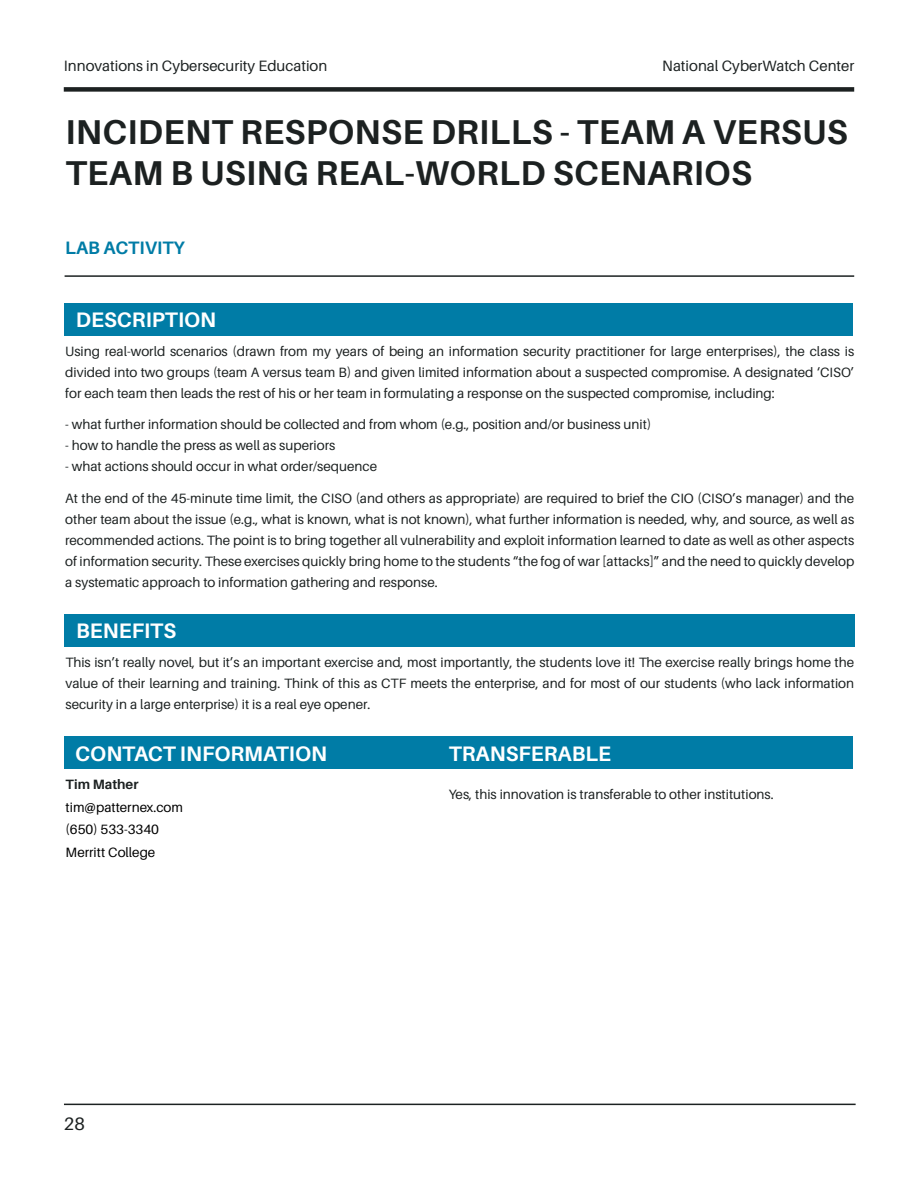
<style>
.page{position:relative;width:918px;height:1188px;background:#fff}
.page>*{position:absolute;margin:0;border:0;box-sizing:border-box;transform-origin:0 0}
.t1{font:700 34.5px/41.4px "Aileron";letter-spacing:.01em;color:#1c2121}
.t2{font:700 21px "Aileron";color:#fff}
.t3{font:700 18px "Aileron";color:#007ca6}
.t4{font:18px "Aileron";color:#1c2121}
.t5{font:15px "Aileron";color:#1c2121}
.t6{font:13.5px/21px "Aileron";color:#1c2121;text-align:justify}
.t7{font:13.5px/22.5px "Aileron";color:#000}
.t8{font:700 13.5px "Aileron";color:#1c2121}
</style>
<div class="page">
<hr style="left:64px;top:1104px;width:792px;height:1px;background:#1c2121">
<div style="left:64px;top:303px;width:789px;height:33px;background:#007ca6"></div>
<div style="left:64px;top:614px;width:790px;height:32px;background:#007ca6"></div>
<div style="left:64px;top:737px;width:789px;height:32px;background:#007ca6"></div>
<div style="left:64px;top:87px;width:790px;height:5px;background:#1c2121"></div>
<hr style="left:65px;top:275px;width:789px;height:2px;background:#1c2121">
<p class="t5" style="left:64px;top:57px;width:265px">Innovations in Cybersecurity Education</p>
<p class="t5" style="left:662px;top:57px;width:194px">National CyberWatch Center</p>
<h1 class="t1" style="left:65px;top:111px;width:784px">INCIDENT RESPONSE DRILLS - TEAM A VERSUS<br>TEAM B USING REAL-WORLD SCENARIOS</h1>
<h3 class="t3" style="left:65px;top:238px;width:121px">LAB ACTIVITY</h3>
<h2 class="t2" style="left:76px;top:308px;width:142px">DESCRIPTION</h2>
<p class="t6" style="left:65px;top:341px;width:791px">Using real-world scenarios (drawn from my years of being an information security practitioner for large enterprises), the class is divided into two groups (team A versus team B) and given limited information about a suspected compromise. A designated ‘CISO’ for each team then leads the rest of his or her team in formulating a response on the suspected compromise, including:</p>
<p class="t6" style="left:65px;top:414px;width:588px">- what further information should be collected and from whom (e.g., position and/or business unit)</p>
<p class="t6" style="left:65px;top:435px;width:272px">- how to handle the press as well as superiors</p>
<p class="t6" style="left:65px;top:456px;width:313px">- what actions should occur in what order/sequence</p>
<p class="t6" style="left:65px;top:488px;width:791px">At the end of the 45-minute time limit, the CISO (and others as appropriate) are required to brief the CIO (CISO’s manager) and the other team about the issue (e.g., what is known, what is not known), what further information is needed, why, and source, as well as recommended actions. The point is to bring together all vulnerability and exploit information learned to date as well as other aspects of information security. These exercises quickly bring home to the students “the fog of war [attacks]” and the need to quickly develop a systematic approach to information gathering and response.</p>
<h2 class="t2" style="left:76px;top:619px;width:102px">BENEFITS</h2>
<p class="t6" style="left:65px;top:652px;width:790px">This isn’t really novel, but it’s an important exercise and, most importantly, the students love it! The exercise really brings home the value of their learning and training. Think of this as CTF meets the enterprise, and for most of our students (who lack information security in a large enterprise) it is a real eye opener.</p>
<h2 class="t2" style="left:75px;top:741px;width:253px">CONTACT INFORMATION</h2>
<p class="t8" style="left:66px;top:777px;width:74px">Tim Mather</p>
<p class="t7" style="left:66px;top:796px;width:119px">tim@patternex.com (650) 533-3340<br>Merritt College</p>
<h3 class="t4" style="left:64px;top:1114px;width:22px">28</h3>
<h2 class="t2" style="left:449px;top:741px;width:164px">TRANSFERABLE</h2>
<p class="t6" style="left:449px;top:784px;width:327px">Yes, this innovation is transferable to other institutions.</p>
</div>
